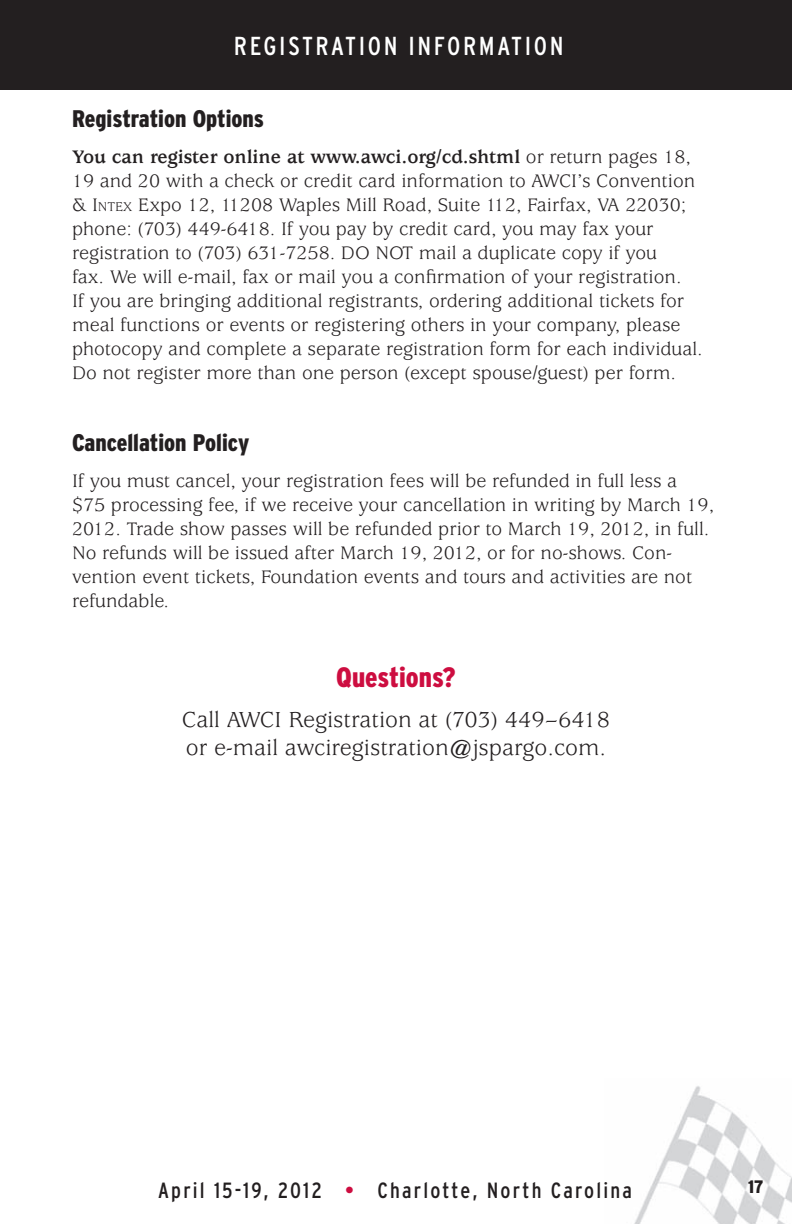
<style>
.page{position:relative;width:792px;height:1224px;background:#fff}
.page>*{position:absolute;margin:0;border:0;box-sizing:border-box;transform-origin:0 0}
.t1{font:900 condensed 28px "Interstate";color:#cd0d40}
.t2{font:condensed 26px "Interstate";letter-spacing:.1em;color:#fff}
.t3{font:24px/28px "Usherwood";color:#231f20}
.t4{font:900 condensed 24px "Interstate";color:#231f20}
.t5{font:condensed 22px "Interstate";letter-spacing:.1em;color:#231f20}
.t6{font:20px/24px "Usherwood";color:#231f20}
.t7{font:900 condensed 18px "Interstate";color:#231f20}
.s1{font-weight:700}
.s2{font-size:14px}
.s3{color:#cd0d40}
</style>
<div class="page">
<img style="left:634px;top:1086px;width:158px;height:138px">
<div style="left:0;top:0;width:792px;height:90px;background:#231f20"></div>
<h2 class="t2" style="left:234px;top:32px;width:331px">REGISTRATION INFORMATION</h2>
<p class="t4" style="left:72px;top:106px;width:194px">Registration Options</p>
<p class="t6" style="left:72px;top:146px;width:632px"><span class="s1">You can register online at www.awci.org/cd.shtml</span> or return pages 18, 19 and 20 with a check or credit card information to AWCI’s Convention &amp; I<span class="s2">ntex</span> Expo 12, 11208 Waples Mill Road, Suite 112, Fairfax, VA 22030; phone: (703) 449-6418. If you pay by credit card, you may fax your registration to (703) 631-7258. DO NOT mail a duplicate copy if you<br>fax. We will e-mail, fax or mail you a confirmation of your registration.<br>If you are bringing additional registrants, ordering additional tickets for meal functions or events or registering others in your company, please photocopy and complete a separate registration form for each individual.<br>Do not register more than one person (except spouse/guest) per form.</p>
<p class="t4" style="left:72px;top:429px;width:179px">Cancellation Policy</p>
<p class="t6" style="left:72px;top:470px;width:644px">If you must cancel, your registration fees will be refunded in full less a $75 processing fee, if we receive your cancellation in writing by March 19, 2012. Trade show passes will be refunded prior to March 19, 2012, in full.<br>No refunds will be issued after March 19, 2012, or for no-shows. Con&shy;vention event tickets, Foundation events and tours and activities are not refundable.</p>
<h1 class="t1" style="left:336px;top:662px;width:121px">Questions?</h1>
<p class="t3" style="left:182px;top:706px;width:430px">Call AWCI Registration at (703) 449–6418 or e-mail awciregistration@jspargo.com.</p>
<p class="t5" style="left:158px;top:1178px;width:475px">April 15-19, 2012 <span class="s3">•</span> Charlotte, North Carolina</p>
<p class="t7" style="left:748px;top:1177px;width:17px">17</p>
</div>
